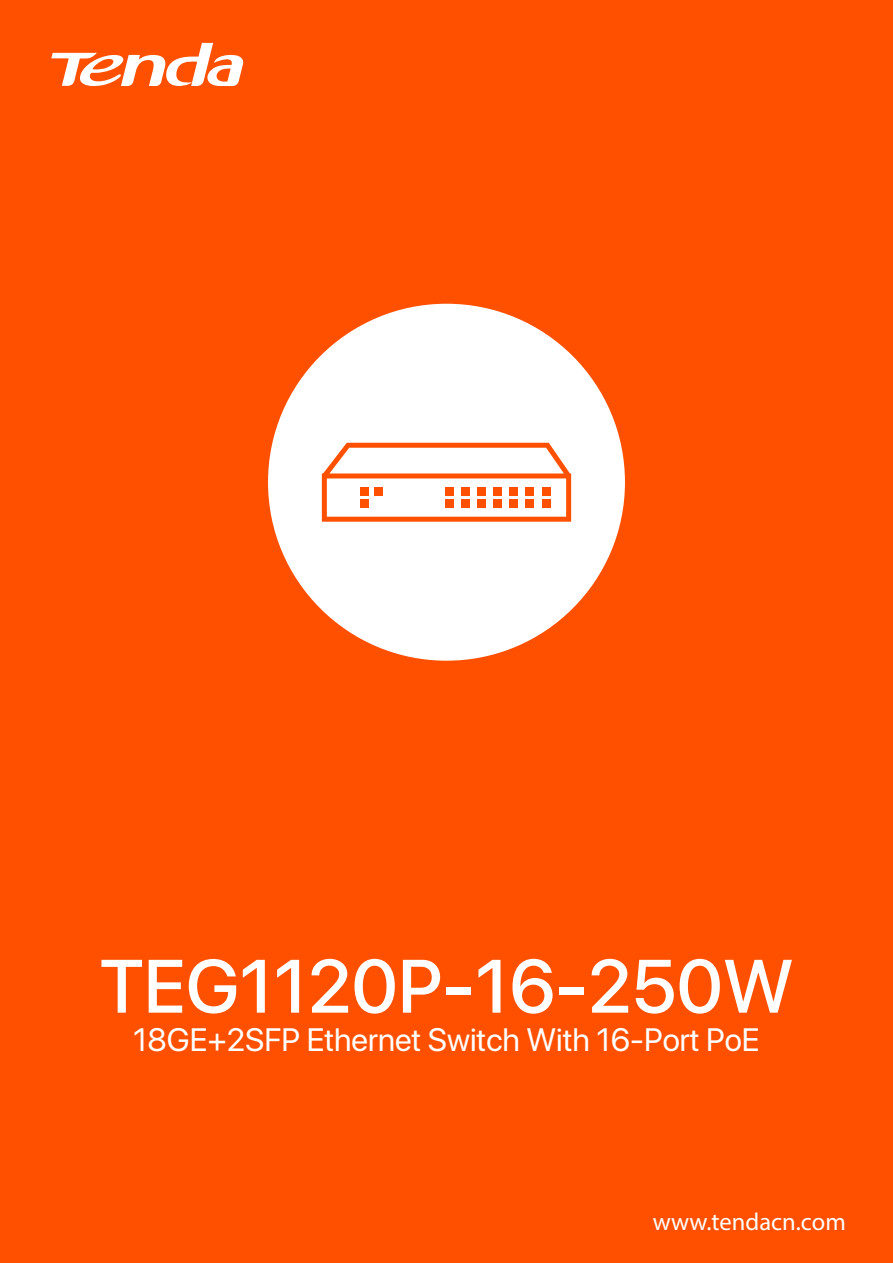
<style>
.page{position:relative;width:893px;height:1263px;background:#ff5000}
.page>*{position:absolute;margin:0;border:0;box-sizing:border-box;transform-origin:0 0}
.t1{font:500 75px "SF Pro Display";color:#fff}
.t2{font:32.25px "SF Pro Display";color:#fff}
.t3{font:24.6px "Myriad Pro";color:#fff}
</style>
<div class="page">
<div style="left:268px;top:304px;width:357px;height:357px;background:#fff;border-radius:50%"></div>
<svg style="left:322px;top:443px;width:249px;height:79px"></svg>
<div style="left:361px;top:487px;width:8px;height:9px;background:#ff5000"></div>
<div style="left:361px;top:499px;width:8px;height:9px;background:#ff5000"></div>
<div style="left:374px;top:487px;width:8px;height:9px;background:#ff5000"></div>
<div style="left:445px;top:487px;width:8px;height:9px;background:#ff5000"></div>
<div style="left:445px;top:499px;width:8px;height:9px;background:#ff5000"></div>
<div style="left:461px;top:499px;width:8px;height:9px;background:#ff5000"></div>
<div style="left:461px;top:487px;width:8px;height:9px;background:#ff5000"></div>
<div style="left:477px;top:499px;width:9px;height:9px;background:#ff5000"></div>
<div style="left:477px;top:487px;width:9px;height:9px;background:#ff5000"></div>
<div style="left:493px;top:499px;width:9px;height:9px;background:#ff5000"></div>
<div style="left:493px;top:487px;width:9px;height:9px;background:#ff5000"></div>
<div style="left:510px;top:499px;width:8px;height:9px;background:#ff5000"></div>
<div style="left:510px;top:487px;width:8px;height:9px;background:#ff5000"></div>
<div style="left:526px;top:499px;width:8px;height:9px;background:#ff5000"></div>
<div style="left:526px;top:487px;width:8px;height:9px;background:#ff5000"></div>
<div style="left:542px;top:499px;width:8px;height:9px;background:#ff5000"></div>
<div style="left:542px;top:487px;width:8px;height:9px;background:#ff5000"></div>
<svg style="left:51px;top:43px;width:193px;height:43px"></svg>
<h1 class="t1" style="left:100px;top:932px;width:695px">TEG1120P-16-250W</h1>
<p class="t2" style="left:133px;top:1015px;width:628px">18GE+2SFP Ethernet Switch With 16-Port PoE</p>
<p class="t3" style="left:653px;top:1206px;width:195px">www.tendacn.com</p>
</div>
